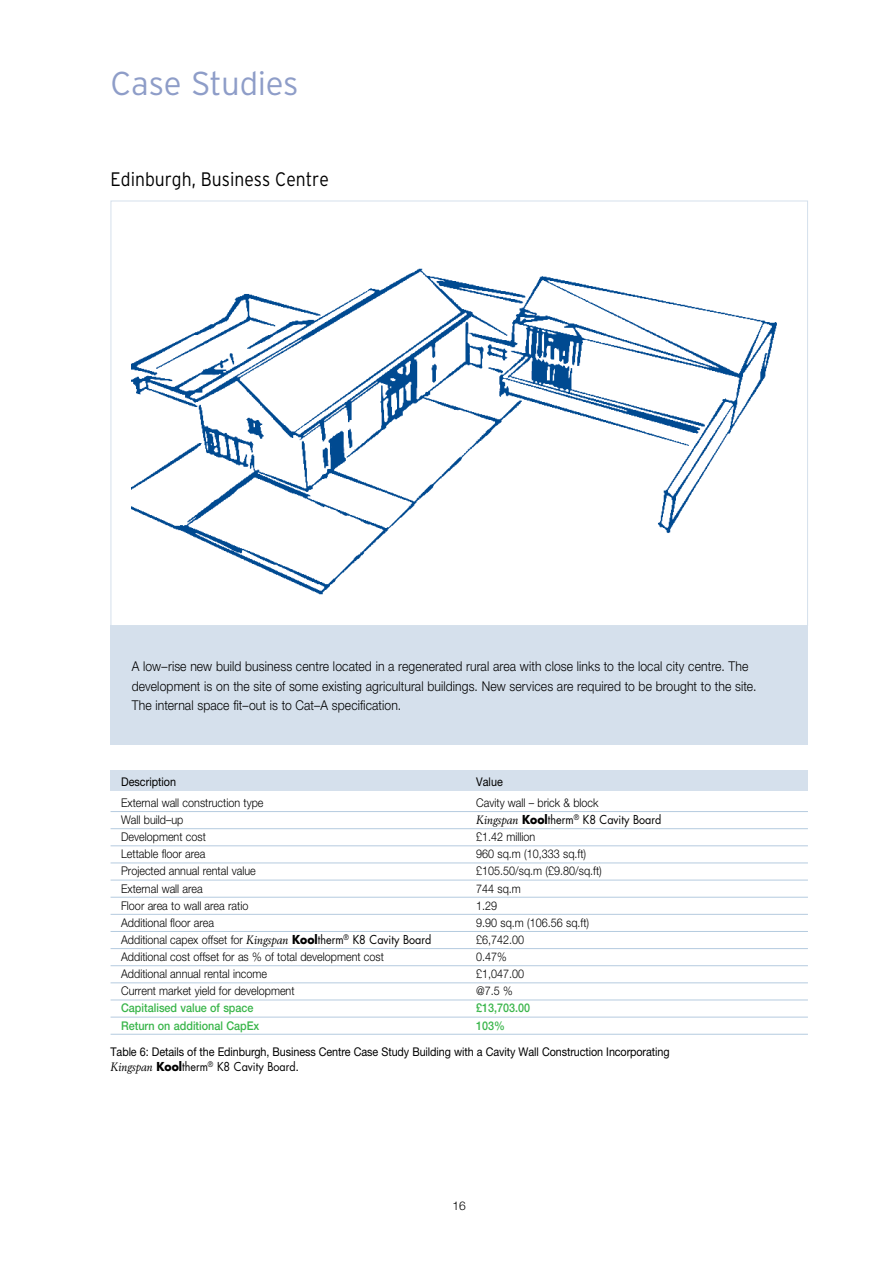
<style>
.page{position:relative;width:893px;height:1263px;background:#fff}
.page>*{position:absolute;margin:0;border:0;box-sizing:border-box;transform-origin:0 0}
.t1{font:300 33px "Interstate";letter-spacing:-.01em;color:#8e9dc8}
.t2{font:300 19.5px "Interstate";color:#000;scale:.9 1}
.t3{font:300 13.5px/19.5px "Helvetica Neue";letter-spacing:.01em;color:#000;scale:.9 1}
.t4{font:300 12px "Helvetica Neue";color:#000;scale:.9 1}
.t5{font:12px "Helvetica Neue";letter-spacing:-.01em;color:#000;scale:.9 1}
.t6{font:12px "Futura";color:#000;scale:.9 1}
.t7{font:500 12px "Helvetica Neue";color:#39b54a;scale:.9 1}
.t8{font:300 12px "Helvetica Neue";color:#000}
.s1{font-family:"Berling";font-style:italic}
.s2{font-weight:700}
.s3{font-family:"Berling";font-weight:400;font-style:italic}
.s4{font-family:"Futura";font-weight:700}
.s5{font-family:"Futura";font-weight:400}
.s6{font-family:"Helvetica Neue"}
</style>
<div class="page">
<div style="left:111px;top:626px;width:697px;height:119px;background:#d5e0ec"></div>
<img style="left:132px;top:268px;width:645px;height:327px">
<div style="left:111px;top:770px;width:697px;height:20px;background:#d5e0ec"></div>
<hr style="left:111px;top:811px;width:697px;height:1px;background:#b5cbdf">
<hr style="left:111px;top:828px;width:697px;height:1px;background:#b5cbdf">
<hr style="left:111px;top:845px;width:697px;height:1px;background:#b5cbdf">
<hr style="left:111px;top:862px;width:697px;height:1px;background:#b5cbdf">
<hr style="left:111px;top:880px;width:697px;height:1px;background:#b5cbdf">
<hr style="left:111px;top:897px;width:697px;height:1px;background:#b5cbdf">
<hr style="left:111px;top:914px;width:697px;height:1px;background:#b5cbdf">
<hr style="left:111px;top:931px;width:697px;height:1px;background:#b5cbdf">
<hr style="left:111px;top:948px;width:697px;height:1px;background:#b5cbdf">
<hr style="left:111px;top:965px;width:697px;height:1px;background:#b5cbdf">
<hr style="left:111px;top:982px;width:697px;height:1px;background:#b5cbdf">
<hr style="left:111px;top:999px;width:697px;height:1px;background:#b5cbdf">
<hr style="left:111px;top:1017px;width:697px;height:1px;background:#b5cbdf">
<hr style="left:111px;top:1034px;width:697px;height:1px;background:#b5cbdf">
<h1 class="t1" style="left:111px;top:65px;width:190px">Case Studies</h1>
<h2 class="t2" style="left:111px;top:168px;width:244px">Edinburgh, Business Centre</h2>
<p class="t3" style="left:132px;top:656px;width:695px">A low–rise new build business centre located in a regenerated rural area with close links to the local city centre. The development is on the site of some existing agricultural buildings. New services are required to be brought to the site.<br>The internal space fit–out is to Cat–A specification.</p>
<p class="t5" style="left:121px;top:774px;width:63px">Description</p>
<p class="t5" style="left:476px;top:774px;width:31px">Value</p>
<p class="t4" style="left:121px;top:795px;width:160px">External wall construction type</p>
<p class="t4" style="left:476px;top:795px;width:137px">Cavity wall – brick &amp; block</p>
<p class="t4" style="left:121px;top:812px;width:71px">Wall build–up</p>
<p class="t6" style="left:476px;top:811px;width:207px"><span class="s1">Kingspan</span> <span class="s2">Kool</span>therm<sup>®</sup> K8 Cavity Board</p>
<p class="t4" style="left:121px;top:829px;width:96px">Development cost</p>
<p class="t4" style="left:476px;top:829px;width:67px">£1.42 million</p>
<p class="t4" style="left:121px;top:847px;width:95px">Lettable floor area</p>
<p class="t4" style="left:476px;top:847px;width:124px">960 sq.m (10,333 sq.ft)</p>
<p class="t4" style="left:121px;top:864px;width:151px">Projected annual rental value</p>
<p class="t4" style="left:476px;top:864px;width:141px">£105.50/sq.m (£9.80/sq.ft)</p>
<p class="t4" style="left:121px;top:881px;width:92px">External wall area</p>
<p class="t4" style="left:476px;top:881px;width:51px">744 sq.m</p>
<p class="t4" style="left:121px;top:898px;width:143px">Floor area to wall area ratio</p>
<p class="t4" style="left:476px;top:898px;width:25px">1.29</p>
<p class="t4" style="left:121px;top:915px;width:105px">Additional floor area</p>
<p class="t4" style="left:476px;top:915px;width:127px">9.90 sq.m (106.56 sq.ft)</p>
<p class="t4" style="left:121px;top:932px;width:346px">Additional capex offset for <span class="s3">Kingspan</span> <span class="s4">Kool</span><span class="s5">therm</span><sup>®</sup> <span class="s5">K8 Cavity Board</span></p>
<p class="t4" style="left:476px;top:932px;width:55px">£6,742.00</p>
<p class="t4" style="left:121px;top:949px;width:293px">Additional cost offset for as % of total development cost</p>
<p class="t4" style="left:476px;top:949px;width:36px">0.47%</p>
<p class="t4" style="left:121px;top:966px;width:164px">Additional annual rental income</p>
<p class="t4" style="left:476px;top:966px;width:55px">£1,047.00</p>
<p class="t4" style="left:121px;top:984px;width:194px">Current market yield for development</p>
<p class="t4" style="left:476px;top:984px;width:42px">@7.5 %</p>
<p class="t7" style="left:121px;top:1001px;width:149px">Capitalised value of space</p>
<p class="t7" style="left:476px;top:1001px;width:62px">£13,703.00</p>
<p class="t7" style="left:121px;top:1018px;width:155px">Return on additional CapEx</p>
<p class="t7" style="left:476px;top:1018px;width:34px">103%</p>
<p class="t5" style="left:111px;top:1045px;width:623px">Table 6: Details of the Edinburgh, Business Centre Case Study Building with a Cavity Wall Construction Incorporating</p>
<p class="t6" style="left:111px;top:1058px;width:211px"><span class="s1">Kingspan</span> <span class="s2">Kool</span>therm<sup>®</sup> K8 Cavity Board<span class="s6">.</span></p>
<p class="t8" style="left:453px;top:1198px;width:15px">16</p>
</div>
